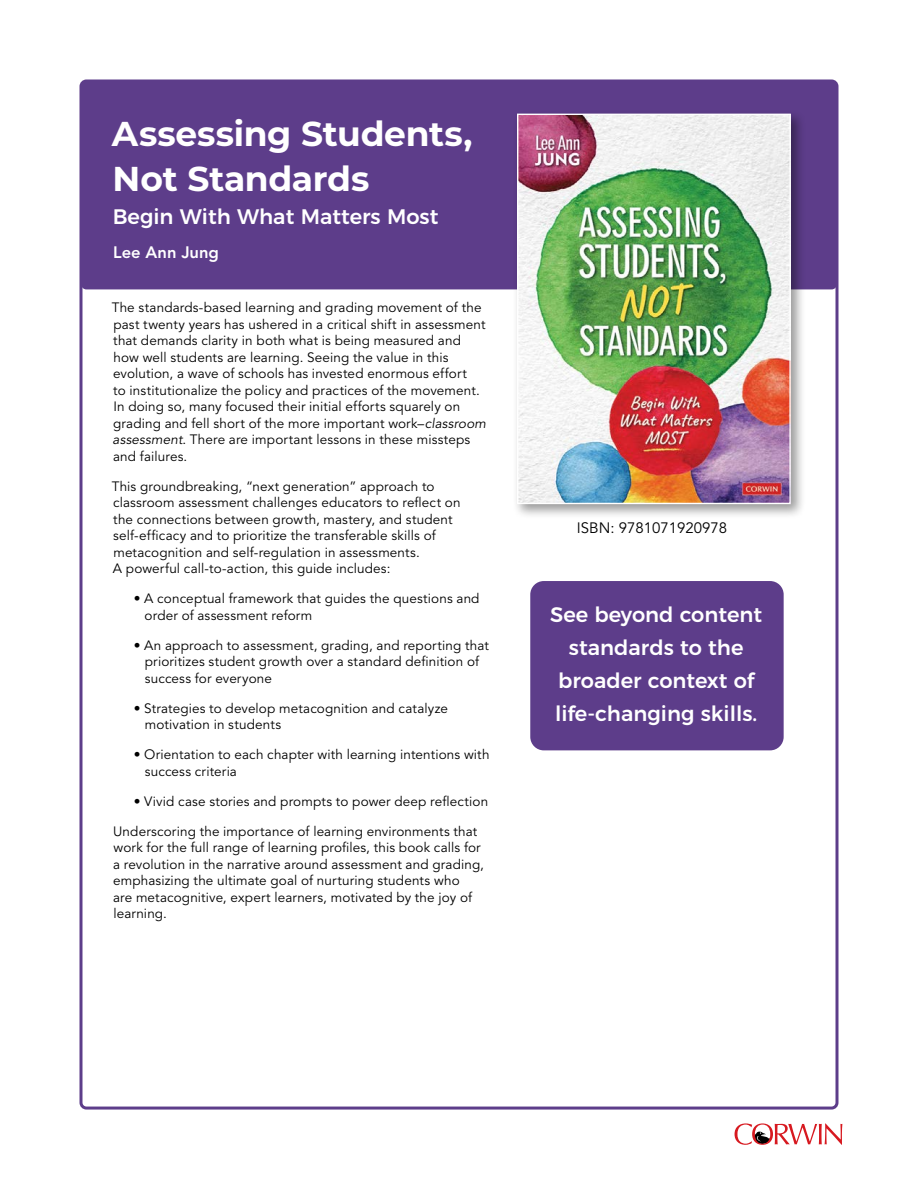
<style>
.page{position:relative;width:918px;height:1188px;background:#fff}
.page>*{position:absolute;margin:0;border:0;box-sizing:border-box;transform-origin:0 0}
.t1{font:700 34.5px/45px "Montserrat";letter-spacing:-.01em;color:#fff}
.t2{font:500 21px/33px "Montserrat";color:#fff;text-align:center}
.t3{font:800 16.5px "Avenir LT Std";color:#fff}
.t4{font:15px "Avenir LT Std";color:#000}
.t5{font:13.5px/16.5px "Avenir LT Std";letter-spacing:.01em;color:#000}
.s1{font-style:italic}
</style>
<div class="page">
<div style="left:81px;top:81px;width:756px;height:208px;background:#5d3d8a;border-radius:5px"></div>
<svg style="left:735px;top:1123px;width:107px;height:22px"></svg>
<div style="left:513px;top:109px;width:293px;height:410px;background:#000;opacity:.4"></div>
<img style="left:519px;top:116px;width:270px;height:386px">
<div style="left:517px;top:114px;width:274px;height:390px;border:1px solid #fff"></div>
<div style="left:530px;top:581px;width:254px;height:169px;background:#5d3d8a;border-radius:14px"></div>
<h1 class="t1" style="left:112px;top:109px;width:362px">Assessing Students,<br>Not Standards</h1>
<h2 class="t2" style="left:113px;top:199px;width:327px">Begin With What Matters Most</h2>
<p class="t3" style="left:113px;top:243px;width:107px">Lee Ann Jung</p>
<p class="t5" style="left:112px;top:300px;width:376px">The standards-based learning and grading movement of the past twenty years has ushered in a critical shift in assessment that demands clarity in both what is being measured and how well students are learning. Seeing the value in this evolution, a wave of schools has invested enormous effort<br>to institutionalize the policy and practices of the movement.<br>In doing so, many focused their initial efforts squarely on grading and fell short of the more important work–<span class="s1">classroom assessment</span>. There are important lessons in these missteps and failures.</p>
<p class="t5" style="left:112px;top:478px;width:350px">This groundbreaking, “next generation” approach to classroom assessment challenges educators to reflect on the connections between growth, mastery, and student self-efficacy and to prioritize the transferable skills of metacognition and self-regulation in assessments.<br>A powerful call-to-action, this guide includes:</p>
<p class="t5" style="left:145px;top:591px;width:336px;text-indent:-11px">• A conceptual framework that guides the questions and order of assessment reform</p>
<p class="t5" style="left:145px;top:637px;width:346px;text-indent:-11px">• An approach to assessment, grading, and reporting that prioritizes student growth over a standard definition of success for everyone</p>
<p class="t5" style="left:145px;top:700px;width:305px;text-indent:-11px">• Strategies to develop metacognition and catalyze motivation in students</p>
<p class="t5" style="left:145px;top:747px;width:346px;text-indent:-11px">• Orientation to each chapter with learning intentions with success criteria</p>
<p class="t5" style="left:134px;top:793px;width:356px">• Vivid case stories and prompts to power deep reflection</p>
<p class="t5" style="left:113px;top:823px;width:372px">Underscoring the importance of learning environments that work for the full range of learning profiles, this book calls for a revolution in the narrative around assessment and grading, emphasizing the ultimate goal of nurturing students who<br>are metacognitive, expert learners, motivated by the joy of learning.</p>
<p class="t4" style="left:577px;top:519px;width:152px">ISBN: 9781071920978</p>
<h2 class="t2" style="left:550px;top:597px;width:213px">See beyond content standards to the broader context of life-changing skills.</h2>
</div>
